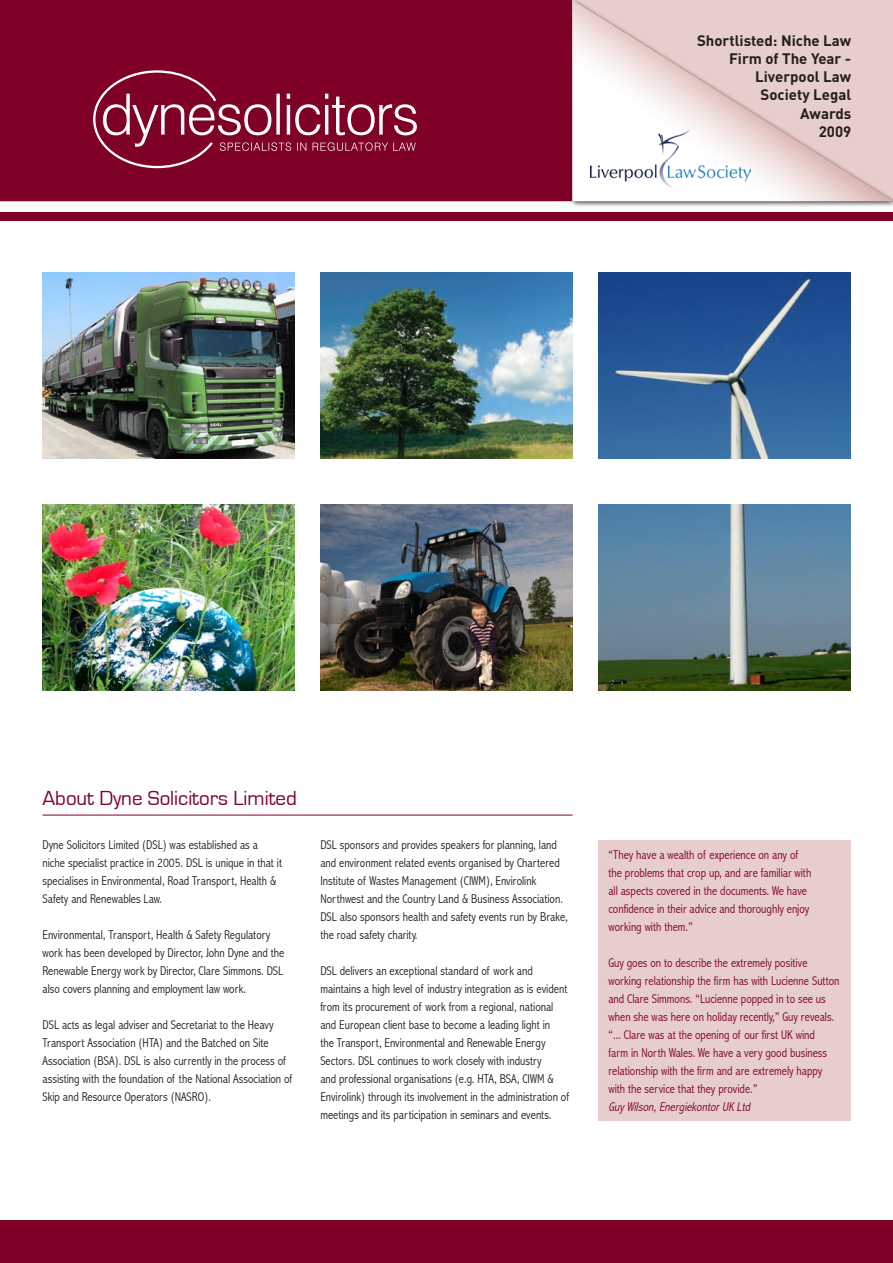
<style>
.page{position:relative;width:893px;height:1263px;background:#fff}
.page>*{position:absolute;margin:0;border:0;box-sizing:border-box;transform-origin:0 0}
.t1{font:21px "Eurostile";color:#7f0128}
.t2{font:700 15px/18px "DIN";color:#231f20;text-align:right}
.t3{font:300 condensed 12.75px/18px "Abadi";color:#231f20}
.t4{font:300 condensed 12.75px/18px "Abadi";color:#7f0128}
.t5{font:italic 300 condensed 12.75px "Abadi";color:#7f0128}
</style>
<div class="page">
<div style="left:0;top:0;width:570px;height:201px;background:#7f0128"></div>
<div style="left:0;top:213px;width:893px;height:8px;background:#7f0128"></div>
<img style="left:598px;top:444px;width:252px;height:15px">
<img style="left:42px;top:272px;width:253px;height:187px">
<img style="left:320px;top:272px;width:253px;height:187px">
<img style="left:43px;top:505px;width:252px;height:186px">
<img style="left:598px;top:505px;width:252px;height:186px">
<img style="left:320px;top:505px;width:253px;height:186px">
<div style="left:0;top:1220px;width:893px;height:43px;background:#7f0128"></div>
<hr style="left:43px;top:815px;width:530px;height:1px;background:#7f0128">
<div style="left:598px;top:840px;width:252px;height:281px;background:#e7cdcb"></div>
<div style="left:570px;top:0;width:323px;height:444px;background:#231f20;opacity:.75"></div>
<svg style="left:573px;top:0;width:320px;height:201px"></svg>
<img style="left:590px;top:130px;width:161px;height:58px">
<p class="t2" style="left:697px;top:31px;width:156px">Shortlisted: Niche Law<br>Firm of The Year -</p>
<p class="t2" style="left:755px;top:67px;width:98px">Liverpool Law</p>
<p class="t2" style="left:760px;top:85px;width:92px">Society Legal</p>
<p class="t2" style="left:800px;top:103px;width:53px">Awards</p>
<p class="t2" style="left:819px;top:121px;width:34px">2009</p>
<p class="t1" style="left:43px;top:787px;width:256px">About Dyne Solicitors Limited</p>
<p class="t3" style="left:43px;top:836px;width:241px">Dyne Solicitors Limited (DSL) was established as a niche specialist practice in 2005. DSL is unique in that it specialises in Environmental, Road Transport, Health &amp; Safety and Renewables Law.</p>
<p class="t3" style="left:43px;top:926px;width:243px">Environmental, Transport, Health &amp; Safety Regulatory work has been developed by Director, John Dyne and the Renewable Energy work by Director, Clare Simmons. DSL also covers planning and employment law work.</p>
<p class="t3" style="left:43px;top:1016px;width:251px">DSL acts as legal adviser and Secretariat to the Heavy Transport Association (HTA) and the Batched on Site Association (BSA). DSL is also currently in the process of assisting with the foundation of the National Association of Skip and Resource Operators (NASRO).</p>
<p class="t3" style="left:320px;top:836px;width:249px">DSL sponsors and provides speakers for planning, land and environment related events organised by Chartered Institute of Wastes Management (CIWM), Envirolink Northwest and the Country Land &amp; Business Association.<br>DSL also sponsors health and safety events run by Brake, the road safety charity.</p>
<p class="t3" style="left:320px;top:962px;width:250px">DSL delivers an exceptional standard of work and maintains a high level of industry integration as is evident from its procurement of work from a regional, national and European client base to become a leading light in<br>the Transport, Environmental and Renewable Energy Sectors. DSL continues to work closely with industry<br>and professional organisations (e.g. HTA, BSA, CIWM &amp; Envirolink) through its involvement in the administration of meetings and its participation in seminars and events.</p>
<p class="t4" style="left:608px;top:846px;width:204px">“They have a wealth of experience on any of the problems that crop up, and are familiar with all aspects covered in the documents. We have confidence in their advice and thoroughly enjoy working with them.”</p>
<p class="t4" style="left:608px;top:954px;width:233px">Guy goes on to describe the extremely positive working relationship the firm has with Lucienne Sutton and Clare Simmons. “Lucienne popped in to see us when she was here on holiday recently,” Guy reveals. “... Clare was at the opening of our first UK wind<br>farm in North Wales. We have a very good business relationship with the firm and are extremely happy with the service that they provide.”</p>
<p class="t5" style="left:608px;top:1099px;width:146px">Guy Wilson,EnergiekontorUK Ltd</p>
</div>
